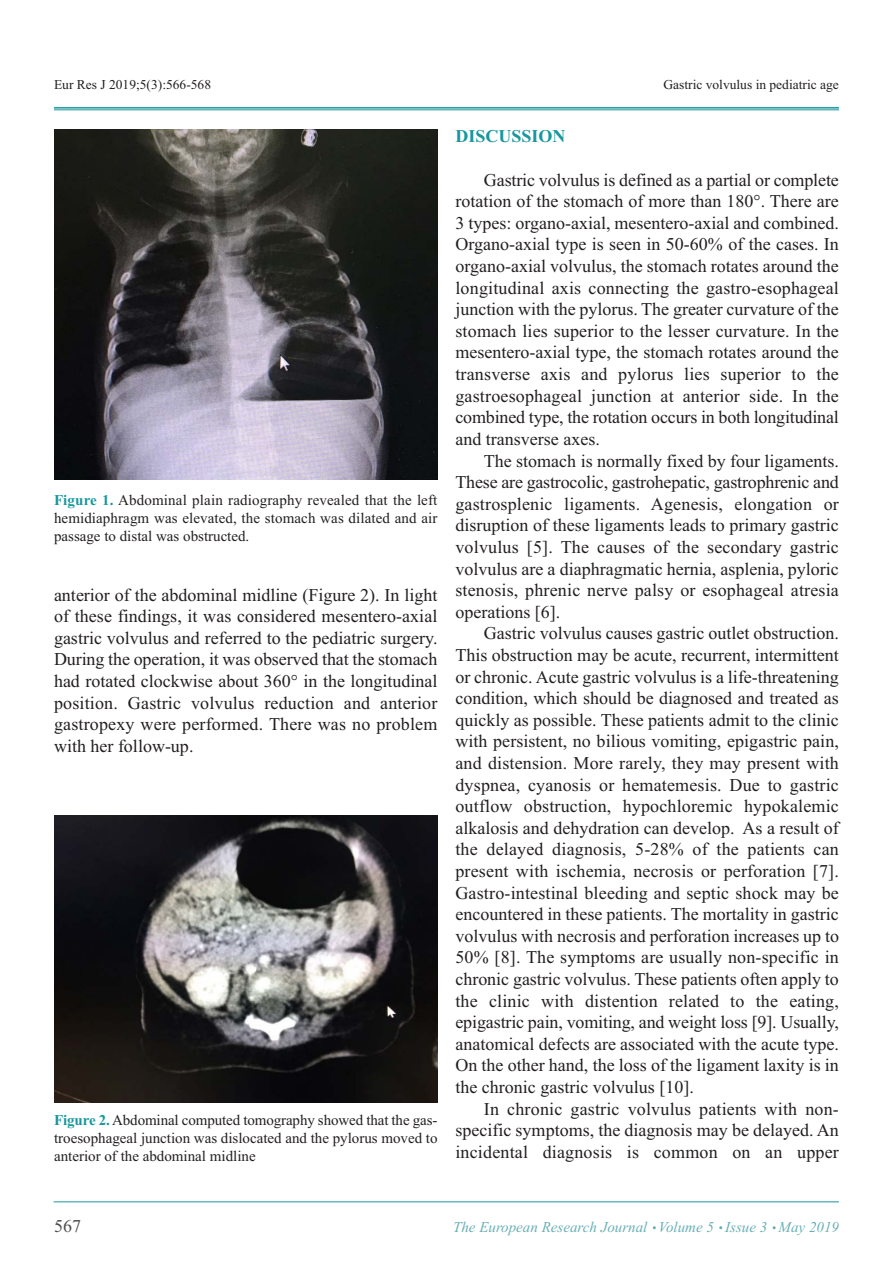
<style>
.page{position:relative;width:893px;height:1263px;background:#fff}
.page>*{position:absolute;margin:0;border:0;box-sizing:border-box;transform-origin:0 0}
.t1{font:18px/21.6px "Times New Roman";color:#231f20;text-align:justify}
.t2{font:700 18px "Times New Roman";color:#18979e}
.t3{font:18px "Times New Roman";color:#4d4d4d}
.t4{font:15px/18px "Times New Roman";color:#231f20;text-align:justify}
.t5{font:italic 15px "Times New Roman";color:#67afb5}
.t6{font:13.5px "Times New Roman";color:#231f20}
.s1{font-weight:700;color:#18979e}
</style>
<div class="page">
<hr style="left:54px;top:1201px;width:785px;height:1px;background:#18979e">
<hr style="left:54px;top:107px;width:785px;height:2px;background:#18979e">
<hr style="left:54px;top:110px;width:785px;height:1px;background:#18979e">
<img style="left:54px;top:130px;width:383px;height:350px">
<img style="left:54px;top:815px;width:383px;height:287px">
<p class="t6" style="left:54px;top:77px;width:159px">Eur Res J 2019;5(3):566-568</p>
<p class="t6" style="left:663px;top:77px;width:177px">Gastric volvulus in pediatric age</p>
<p class="t4" style="left:54px;top:491px;width:385px"><span class="s1">Figure 1.</span> Abdominal plain radiography revealed that the left hemidiaphragm was elevated, the stomach was dilated and air passage to distal was obstructed.</p>
<p class="t1" style="left:54px;top:583px;width:385px">anterior of the abdominal midline (Figure 2). In light of these findings, it was considered mesentero-axial gastric volvulus and referred to the pediatric surgery.<br>During the operation, it was observed that the stomach had rotated clockwise about 360° in the longitudinal position. Gastric volvulus reduction and anterior gastropexy were performed. There was no problem with her follow-up.</p>
<p class="t4" style="left:54px;top:1111px;width:385px"><span class="s1">Figure 2.</span> Abdominal computed tomography showed that the gas&shy;troesophageal junction was dislocated and the pylorus moved to anterior of the abdominal midline</p>
<p class="t2" style="left:455px;top:126px;width:112px">DISCUSSION</p>
<p class="t1" style="left:455px;top:169px;width:385px;text-indent:28px">Gastric volvulus is defined as a partial or complete rotation of the stomach of more than 180°. There are 3 types: organo-axial, mesentero-axial and combined.<br>Organo-axial type is seen in 50-60% of the cases. In organo-axial volvulus, the stomach rotates around the longitudinal axis connecting the gastro-esophageal junction with the pylorus. The greater curvature of the stomach lies superior to the lesser curvature. In the mesentero-axial type, the stomach rotates around the transverse axis and pylorus lies superior to the gastroesophageal junction at anterior side. In the combined type, the rotation occurs in both longitudinal and transverse axes.</p>
<p class="t1" style="left:455px;top:449px;width:385px;text-indent:28px">The stomach is normally fixed by four ligaments.<br>These are gastrocolic, gastrohepatic, gastrophrenic and gastrosplenic ligaments. Agenesis, elongation or disruption of these ligaments leads to primary gastric volvulus [5]. The causes of the secondary gastric volvulus are a diaphragmatic hernia, asplenia, pyloric stenosis, phrenic nerve palsy or esophageal atresia operations [6].</p>
<p class="t1" style="left:455px;top:622px;width:385px;text-indent:28px">Gastric volvulus causes gastric outlet obstruction.<br>This obstruction may be acute, recurrent, intermittent or chronic. Acute gastric volvulus is a life-threatening condition, which should be diagnosed and treated as quickly as possible. These patients admit to the clinic with persistent, no bilious vomiting, epigastric pain, and distension. More rarely, they may present with dyspnea, cyanosis or hematemesis. Due to gastric outflow obstruction, hypochloremic hypokalemic alkalosis and dehydration can develop. As a result of the delayed diagnosis, 5-28% of the patients can present with ischemia, necrosis or perforation [7].<br>Gastro-intestinal bleeding and septic shock may be encountered in these patients. The mortality in gastric volvulus with necrosis and perforation increases up to 50% [8]. The symptoms are usually non-specific in chronic gastric volvulus. These patients often apply to the clinic with distention related to the eating, epigastric pain, vomiting, and weight loss [9]. Usually, anatomical defects are associated with the acute type.<br>On the other hand, the loss of the ligament laxity is in the chronic gastric volvulus [10].</p>
<p class="t1" style="left:455px;top:1097px;width:385px;text-indent:28px">In chronic gastric volvulus patients with non&shy;specific symptoms, the diagnosis may be delayed. An incidental diagnosis is common on an upper</p>
<p class="t3" style="left:54px;top:1215px;width:28px">567</p>
<p class="t5" style="left:453px;top:1218px;width:387px">The European Research Journal Volume 5 Issue 3 May 2019</p>
</div>
